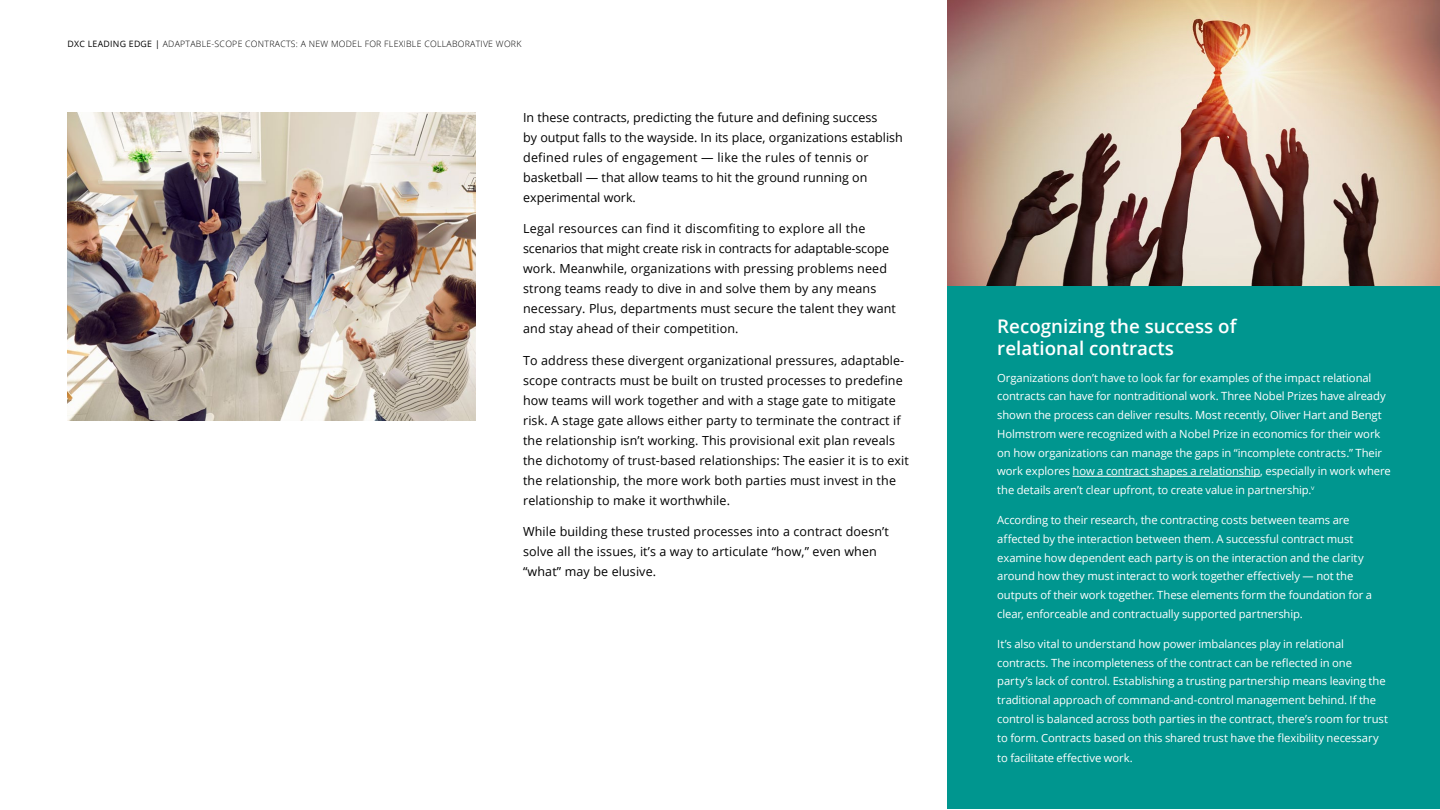
<style>
.page{position:relative;width:1440px;height:810px;background:#fff}
.page>*{position:absolute;margin:0;border:0;box-sizing:border-box;transform-origin:0 0}
.t1{font:600 18.75px/22.5px "Open Sans";color:#fff}
.t2{font:12.5px/20px "Open Sans";letter-spacing:.01em;color:#000}
.t3{font:11.25px/18.8px "Open Sans";letter-spacing:-.01em;color:#fff}
.t4{font:300 8.75px "Open Sans";letter-spacing:.03em;color:#000}
.s1{font-weight:400}
</style>
<div class="page">
<div style="left:948px;top:285px;width:492px;height:524px;background:#00968f"></div>
<img style="left:948px;top:0;width:492px;height:285px">
<img style="left:68px;top:112px;width:408px;height:308px">
<hr style="left:1073px;top:476px;width:187px;height:1px;background:#fff">
<p class="t4" style="left:68px;top:38px;width:456px"><span class="s1">DXC LEADING EDGE |</span> ADAPTABLE-SCOPE CONTRACTS: A NEW MODEL FOR FLEXIBLE COLLABORATIVE WORK</p>
<p class="t2" style="left:523px;top:107px;width:381px">In these contracts, predicting the future and defining success<br>by output falls to the wayside. In its place, organizations establish defined rules of engagement — like the rules of tennis or basketball — that allow teams to hit the ground running on experimental work.</p>
<p class="t2" style="left:523px;top:218px;width:374px">Legal resources can find it discomfiting to explore all the scenarios that might create risk in contracts for adaptable-scope work. Meanwhile, organizations with pressing problems need strong teams ready to dive in and solve them by any means necessary. Plus, departments must secure the talent they want and stay ahead of their competition.</p>
<p class="t2" style="left:523px;top:350px;width:387px">To address these divergent organizational pressures, adaptable&shy;scope contracts must be built on trusted processes to predefine how teams will work together and with a stage gate to mitigate risk. A stage gate allows either party to terminate the contract if the relationship isn’t working. This provisional exit plan reveals the dichotomy of trust-based relationships: The easier it is to exit the relationship, the more work both parties must invest in the relationship to make it worthwhile.</p>
<p class="t2" style="left:523px;top:521px;width:367px">While building these trusted processes into a contract doesn’t solve all the issues, it’s a way to articulate “how,” even when “what” may be elusive.</p>
<h1 class="t1" style="left:997px;top:315px;width:241px">Recognizing the success of relational contracts</h1>
<p class="t3" style="left:997px;top:368px;width:395px">Organizations don’t have to look far for examples of the impact relational contracts can have for nontraditional work. Three Nobel Prizes have already shown the process can deliver results. Most recently, Oliver Hart and Bengt Holmstrom were recognized with a Nobel Prize in economics for their work on how organizations can manage the gaps in “incomplete contracts.” Their work explores how a contract shapes a relationship, especially in work where the details aren’t clear upfront, to create value in partnership.<sup>v</sup></p>
<p class="t3" style="left:997px;top:510px;width:376px">According to their research, the contracting costs between teams are affected by the interaction between them. A successful contract must examine how dependent each party is on the interaction and the clarity around how they must interact to work together effectively — not the outputs of their work together. These elements form the foundation for a clear, enforceable and contractually supported partnership.</p>
<p class="t3" style="left:997px;top:634px;width:392px">It’s also vital to understand how power imbalances play in relational contracts. The incompleteness of the contract can be reflected in one party’s lack of control. Establishing a trusting partnership means leaving the traditional approach of command-and-control management behind. If the control is balanced across both parties in the contract, there’s room for trust to form. Contracts based on this shared trust have the flexibility necessary</p>
<p class="t3" style="left:997px;top:748px;width:137px">to facilitate effective work.</p>
</div>
